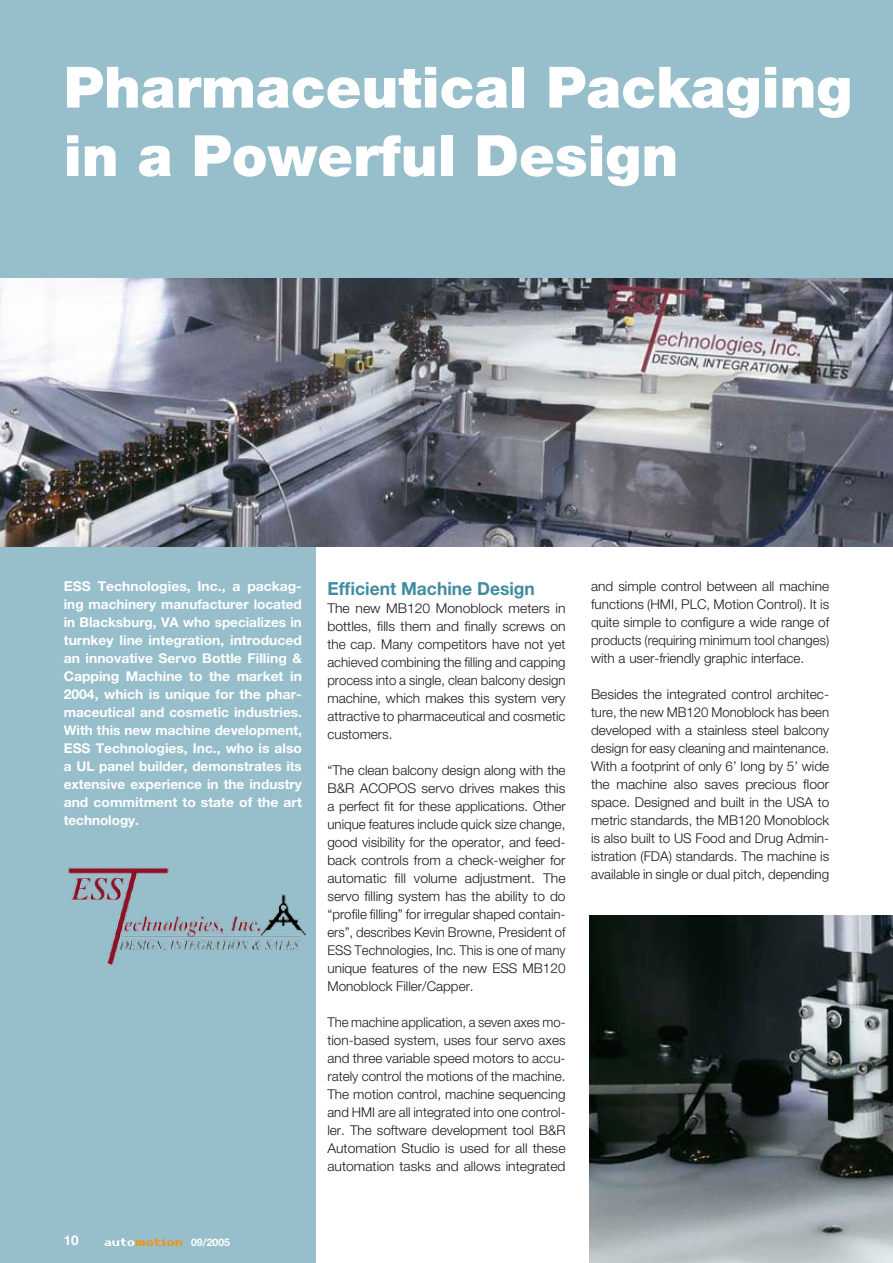
<style>
.page{position:relative;width:893px;height:1263px;background:#fff}
.page>*{position:absolute;margin:0;border:0;box-sizing:border-box;transform-origin:0 0}
.t1{font:900 57px/68.4px "Helvetica Neue";color:#fff}
.t2{font:700 18px "Helvetica Neue";color:#428ca0}
.t3{font:300 13.5px/18px "Helvetica Neue";color:#1a1a1f;text-align:justify}
.t4{font:700 13.5px/18px "Helvetica Neue";color:#fff;text-align:justify}
.t5{font:700 10.5px "Helvetica Neue";color:#fff}
</style>
<div class="page">
<div style="left:0;top:0;width:893px;height:278px;background:#97becb"></div>
<div style="left:0;top:479px;width:316px;height:784px;background:#97becb"></div>
<img style="left:590px;top:916px;width:303px;height:347px">
<img style="left:0;top:279px;width:893px;height:267px">
<img style="left:68px;top:867px;width:238px;height:99px">
<svg style="left:104px;top:1238px;width:78px;height:8px"></svg>
<h1 class="t1" style="left:64px;top:53px;width:790px">Pharmaceutical Packaging in a Powerful Design</h1>
<p class="t4" style="left:64px;top:577px;width:240px">ESS Technologies, Inc., a packag&shy;ing machinery manufacturer located in Blacksburg, VA who specializes in turnkey line integration, introduced an innovative Servo Bottle Filling &amp; Capping Machine to the market in 2004, which is unique for the phar&shy;maceutical and cosmetic industries.<br>With this new machine development, ESS Technologies, Inc., who is also a UL panel builder, demonstrates its extensive experience in the industry and commitment to state of the art technology.</p>
<p class="t4" style="left:64px;top:1230px;width:17px">10</p>
<p class="t5" style="left:191px;top:1236px;width:40px">09/2005</p>
<h2 class="t2" style="left:327px;top:577px;width:209px">Efficient Machine Design</h2>
<p class="t3" style="left:327px;top:598px;width:240px">The new MB 120 Monoblock meters in bottles, fills them and finally screws on the cap. Many competitors have not yet achieved combining the filling and capping process into a single, clean balcony design machine, which makes this system very attractive to pharmaceutical and cosmetic customers.</p>
<p class="t3" style="left:327px;top:760px;width:240px">“The clean balcony design along with the B&amp;R ACOPOS servo drives makes this a perfect fit for these applications. Other unique features include quick size change, good visibility for the operator, and feed&shy;back controls from a check-weigher for automatic fill volume adjustment. The servo filling system has the ability to do “profile filling” for irregular shaped contain&shy;ers”, describes Kevin Browne, President of ESS Technologies, Inc. This is one of many unique features of the new ESS MB 120<br>Monoblock Filler/Capper.</p>
<p class="t3" style="left:327px;top:1012px;width:240px">The machine application, a seven axes mo&shy;tion-based system, uses four servo axes and three variable speed motors to accu&shy;rately control the motions of the machine.<br>The motion control, machine sequencing and HMI are all integrated into one control&shy;ler. The software development tool B&amp;R Automation Studio is used for all these automation tasks and allows integrated</p>
<p class="t3" style="left:591px;top:577px;width:240px">and simple control between all machine functions (HMI, PLC , Motion Control). It is quite simple to configure a wide range of products (requiring minimum tool changes) with a user-friendly graphic interface.</p>
<p class="t3" style="left:591px;top:685px;width:240px">Besides the integrated control architec&shy;ture, the new MB 120 Monoblock has been developed with a stainless steel balcony design for easy cleaning and maintenance.<br>With a footprint of only 6’ long by 5’ wide the machine also saves precious floor space. Designed and built in the USA to metric standards, the MB 120 Monoblock is also built to US Food and Drug Admin&shy;istration (FDA) standards. The machine is available in single or dual pitch, depending</p>
</div>
